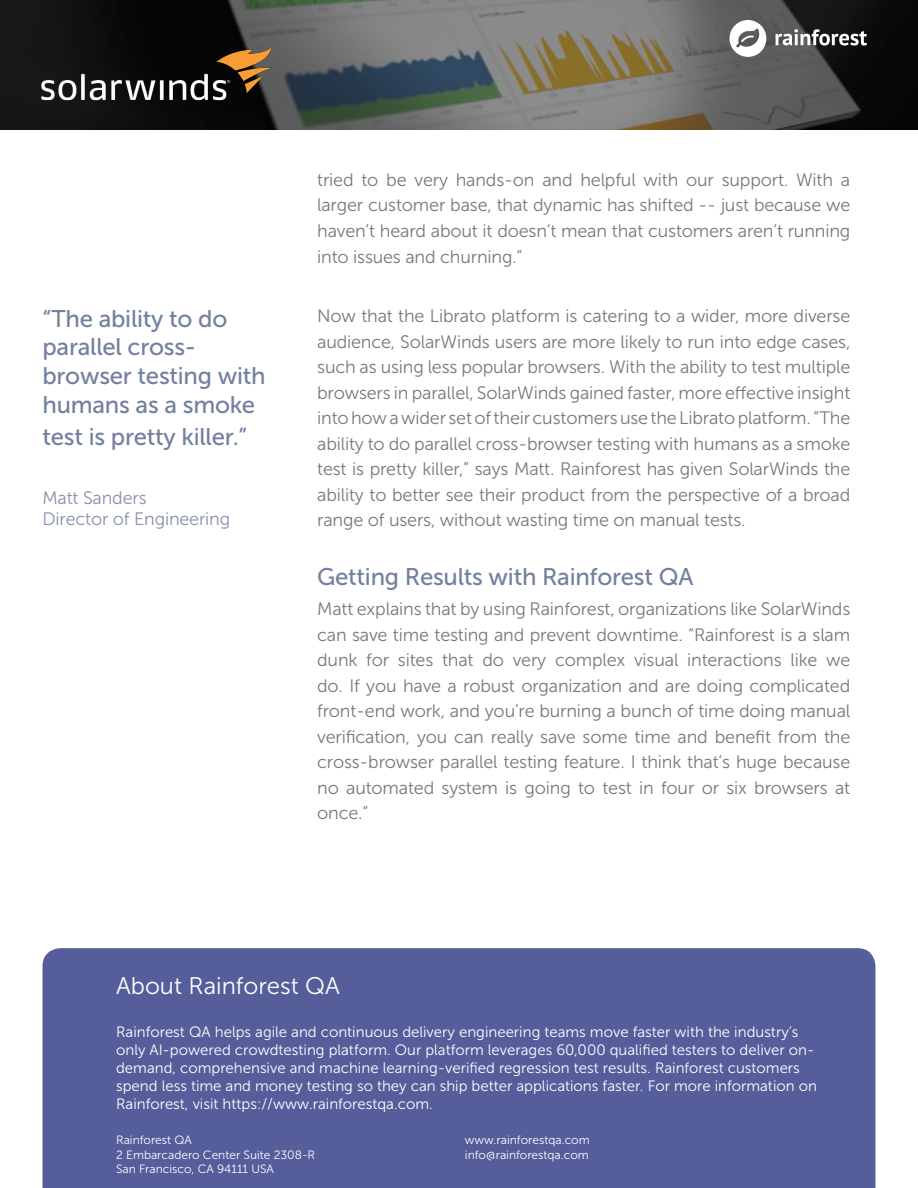
<style>
.page{position:relative;width:918px;height:1188px;background:#fff}
.page>*{position:absolute;margin:0;border:0;box-sizing:border-box;transform-origin:0 0}
.t1{font:24px/28.8px "Museo Sans 500";letter-spacing:-.01em;color:#727f9f}
.t2{font:24px "Museo Sans 300";color:#fff}
.t3{font:18px/25.5px "Museo Sans 300";letter-spacing:-.01em;color:#797979;text-align:justify}
.t4{font:18px/21.6px "Museo Sans 300";letter-spacing:-.01em;color:#8891ac}
.t5{font:15px/18px "Museo Sans 300";color:#fff}
.t6{font:12px/14.4px "Museo Sans 300";color:#fff}
</style>
<div class="page">
<svg style="left:0;top:0;width:918px;height:130px;background:#4d4f4c"></svg>
<img style="left:42px;top:46px;width:231px;height:54px">
<svg style="left:776px;top:29px;width:91px;height:17px"></svg>
<svg style="left:729px;top:20px;width:37px;height:37px"></svg>
<div style="left:43px;top:948px;width:832px;height:240px;background:#555d9b"></div>
<h1 class="t1" style="left:42px;top:304px;width:225px">“The ability to do parallel cross&shy;browser testing with humans as a smoke</h1>
<h1 class="t1" style="left:42px;top:423px;width:206px">test is pretty killer.”</h1>
<p class="t4" style="left:42px;top:487px;width:189px">Matt Sanders<br>Director of Engineering</p>
<p class="t3" style="left:317px;top:167px;width:535px">tried to be very hands-on and helpful with our support. With a larger customer base, that dynamic has shifted -- just because we haven’t heard about it doesn’t mean that customers aren’t running into issues and churning.”</p>
<p class="t3" style="left:317px;top:303px;width:535px">Now that the Librato platform is catering to a wider, more diverse audience, SolarWinds users are more likely to run into edge cases, such as using less popular browsers. With the ability to test multiple browsers in parallel, SolarWinds gained faster, more effective insight into how a wider set of their customers use the Librato platform. “The ability to do parallel cross-browser testing with humans as a smoke test is pretty killer,” says Matt. Rainforest has given SolarWinds the ability to better see their product from the perspective of a broad range of users, without wasting time on manual tests.</p>
<h1 class="t1" style="left:317px;top:563px;width:378px">Getting Results with Rainforest QA</h1>
<p class="t3" style="left:317px;top:596px;width:535px">Matt explains that by using Rainforest, organizations like SolarWinds can save time testing and prevent downtime. “Rainforest is a slam dunk for sites that do very complex visual interactions like we do. If you have a robust organization and are doing complicated front-end work, and you’re burning a bunch of time doing manual verification, you can really save some time and benefit from the cross-browser parallel testing feature. I think that’s huge because no automated system is going to test in four or six browsers at once.”</p>
<h1 class="t2" style="left:116px;top:973px;width:225px">About Rainforest QA</h1>
<p class="t5" style="left:116px;top:1023px;width:702px">Rainforest QA helps agile and continuous delivery engineering teams move faster with the industry’s only AI-powered crowdtesting platform. Our platform leverages 60,000 qualified testers to deliver on&shy;demand, comprehensive and machine learning-verified regression test results. Rainforest customers spend less time and money testing so they can ship better applications faster. For more information on Rainforest, visit https://www.rainforestqa.com.</p>
<p class="t6" style="left:116px;top:1133px;width:201px">Rainforest QA<br>2 Embarcadero Center Suite 2308-R<br>San Francisco, CA 94111 USA</p>
<p class="t6" style="left:465px;top:1133px;width:126px">www.rainforestqa.com info@rainforestqa.com</p>
</div>
